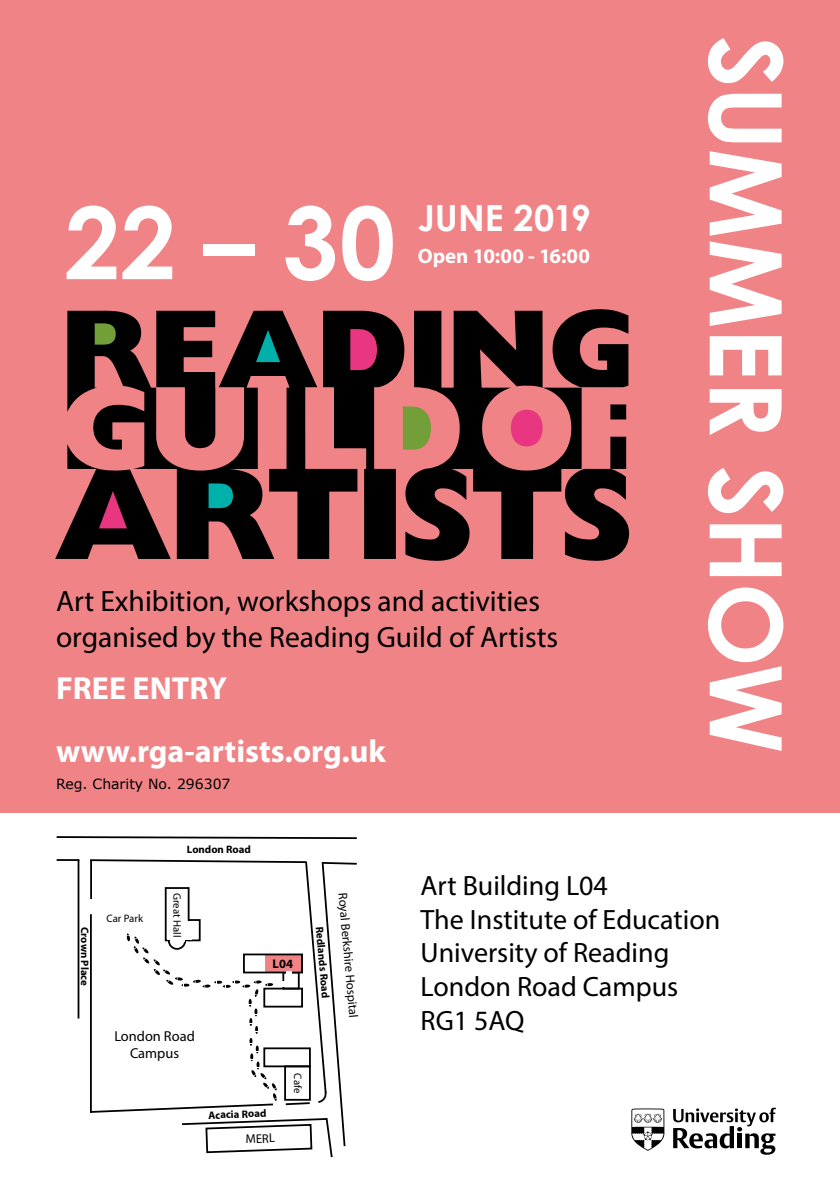
<style>
.page{position:relative;width:840px;height:1191px;background:#fff}
.page>*{position:absolute;margin:0;border:0;box-sizing:border-box;transform-origin:0 0}
.t1{font:700 100px "Century Gothic";letter-spacing:-.01em;color:#fff}
.t2{font:800 98px "Futura";letter-spacing:-.015em;color:#fff}
.t3{font:700 36px "Century Gothic";color:#fff}
.t4{font:700 32px "Myriad Pro";color:#fff}
.t5{font:29.6px/35.4px "Myriad Pro";color:#000}
.t6{font:28px/33.6px "Myriad Pro";color:#000}
.t7{font:700 20.8px "Myriad Pro";color:#fff}
.t8{font:14.4px/17.2px "Myriad Pro";color:#000;text-align:center}
.t9{font:14px "Verdana";color:#000}
.t10{font:12.6px "Myriad Pro";color:#000}
.t11{font:700 12.6px "Myriad Pro";color:#000}
.t12{font:700 10.8px "Myriad Pro";color:#000}
.t13{font:10.8px "Myriad Pro";color:#000}
</style>
<div class="page">
<div style="left:0;top:0;width:839px;height:813px;background:#f08386"></div>
<svg style="left:56px;top:836px;width:301px;height:3px"></svg>
<hr style="left:78px;top:860px;width:1px;height:158px;background:#000">
<hr style="left:57px;top:859px;width:22px;height:2px;background:#000">
<svg style="left:90px;top:859px;width:267px;height:299px"></svg>
<svg style="left:673px;top:1107px;width:102px;height:47px"></svg>
<svg style="left:631px;top:1108px;width:33px;height:42px"></svg>
<svg style="left:581px;top:309px;width:47px;height:78px"></svg>
<svg style="left:215px;top:311px;width:108px;height:248px"></svg>
<svg style="left:419px;top:311px;width:162px;height:250px;fill:#000"></svg>
<svg style="left:610px;top:404px;width:15px;height:15px"></svg>
<svg style="left:323px;top:311px;width:107px;height:248px"></svg>
<svg style="left:510px;top:409px;width:32px;height:38px"></svg>
<svg style="left:564px;top:437px;width:65px;height:124px"></svg>
<svg style="left:55px;top:311px;width:160px;height:248px"></svg>
<p class="t1" style="left:821px;top:36px;width:719px;rotate:90deg">SUMMER SHOW</p>
<p class="t1" style="left:64px;top:167px;width:332px">22 – 30</p>
<p class="t3" style="left:417px;top:191px;width:175px">JUNE 2019</p>
<p class="t2" style="left:791px;top:240px;width:792px;rotate:90deg">SEPTEMBER SHOW</p>
<p class="t7" style="left:417px;top:242px;width:174px">Open 10:00 - 16:00</p>
<p class="t5" style="left:56px;top:583px;width:503px">Art Exhibition, workshops and activities organised by the Reading Guild of Artists</p>
<p class="t4" style="left:56px;top:667px;width:172px">FREE ENTRY</p>
<p class="t4" style="left:56px;top:730px;width:331px">www.rga-artists.org.uk</p>
<p class="t9" style="left:56px;top:774px;width:176px">Reg. Charity No. 296307</p>
<p class="t12" style="left:187px;top:842px;width:65px">London Road</p>
<p class="t6" style="left:420px;top:868px;width:301px">Art Building L04<br>The Institute of Education<br>University of Reading<br>London Road Campus<br>RG1 5AQ</p>
<p class="t10" style="left:350px;top:891px;width:127px;rotate:85deg">Royal Berkshire Hospital</p>
<p class="t13" style="left:184px;top:893px;width:46px;rotate:90deg">Great Hall</p>
<p class="t13" style="left:106px;top:912px;width:38px">Car Park</p>
<p class="t12" style="left:326px;top:926px;width:73px;rotate:85deg">Redlands Road</p>
<p class="t12" style="left:92px;top:927px;width:60px;rotate:90deg">Crown Place</p>
<p class="t11" style="left:272px;top:955px;width:22px">L04</p>
<p class="t8" style="left:114px;top:1027px;width:82px">London Road<br>Campus</p>
<p class="t12" style="left:208px;top:1108px;width:60px;rotate:-2deg">Acacia Road</p>
<p class="t10" style="left:245px;top:1131px;width:31px;rotate:-2deg">MERL</p>
<p class="t13" style="left:304px;top:1073px;width:21px;rotate:90deg">Cafe</p>
</div>
